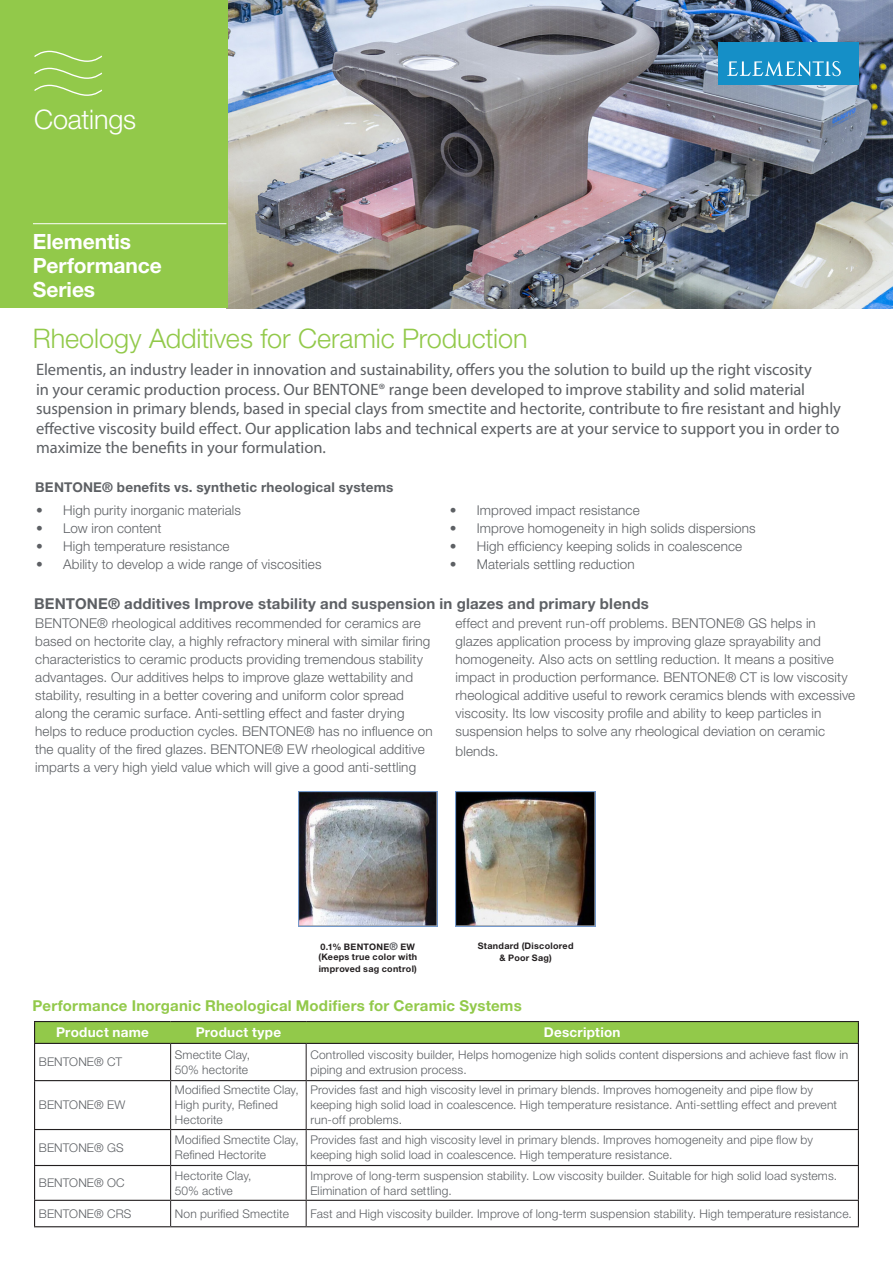
<style>
.page{position:relative;width:893px;height:1263px;background:#fff}
.page>*{position:absolute;margin:0;border:0;box-sizing:border-box;transform-origin:0 0}
.t1{font:300 27px "Helvetica Neue LT Std";letter-spacing:-.005em;color:#92c94a}
.t2{font:300 27px "Helvetica Neue LT Std";letter-spacing:-.005em;color:#fff}
.t3{font:700 21px/24px "Helvetica Neue LT Std";letter-spacing:-.005em;color:#fff}
.t4{font:16.5px/19.5px "Myriad Pro";letter-spacing:-.005em;color:#5d6064}
.t5{font:700 15px "Helvetica Neue LT Std";letter-spacing:.015em;color:#5d6064}
.t6{font:700 15px "Helvetica Neue LT Std";letter-spacing:.015em;color:#92c94a}
.t7{font:300 13.5px/18px "Helvetica Neue LT Std";letter-spacing:.01em;color:#5d6064}
.t8{font:700 13.5px "Helvetica Neue LT Std";letter-spacing:.015em;color:#5d6064}
.t9{font:700 13.5px "Helvetica Neue LT Std";letter-spacing:.02em;color:#fff}
.t10{font:300 12px/15px "Helvetica Neue LT Std";letter-spacing:.015em;color:#5d6064}
.t11{font:700 9px/10.5px "Helvetica Neue LT Std";letter-spacing:.03em;color:#231f20}
.s1{font-size:10.5px;color:#5d6064}
</style>
<div class="page">
<hr style="left:170px;top:1044px;width:1px;height:36px;background:#231f20">
<hr style="left:306px;top:1044px;width:1px;height:36px;background:#231f20">
<hr style="left:170px;top:1081px;width:1px;height:48px;background:#231f20">
<hr style="left:306px;top:1081px;width:1px;height:48px;background:#231f20">
<hr style="left:170px;top:1130px;width:1px;height:35px;background:#231f20">
<hr style="left:306px;top:1130px;width:1px;height:35px;background:#231f20">
<hr style="left:170px;top:1166px;width:1px;height:34px;background:#231f20">
<hr style="left:306px;top:1166px;width:1px;height:34px;background:#231f20">
<svg style="left:170px;top:1201px;width:1px;height:25px"></svg>
<svg style="left:306px;top:1201px;width:1px;height:25px"></svg>
<svg style="left:34px;top:1021px;width:825px;height:22px;background:#8bbe47"></svg>
<hr style="left:34px;top:1043px;width:137px;height:1px;background:#231f20">
<hr style="left:34px;top:1044px;width:1px;height:36px;background:#231f20">
<hr style="left:171px;top:1043px;width:135px;height:1px;background:#231f20">
<hr style="left:306px;top:1043px;width:553px;height:1px;background:#231f20">
<hr style="left:858px;top:1044px;width:1px;height:36px;background:#231f20">
<hr style="left:34px;top:1080px;width:137px;height:1px;background:#231f20">
<hr style="left:34px;top:1081px;width:1px;height:48px;background:#231f20">
<hr style="left:171px;top:1080px;width:135px;height:1px;background:#231f20">
<hr style="left:306px;top:1080px;width:553px;height:1px;background:#231f20">
<hr style="left:858px;top:1081px;width:1px;height:48px;background:#231f20">
<hr style="left:34px;top:1129px;width:137px;height:1px;background:#231f20">
<hr style="left:34px;top:1130px;width:1px;height:35px;background:#231f20">
<hr style="left:171px;top:1129px;width:135px;height:1px;background:#231f20">
<hr style="left:34px;top:1166px;width:1px;height:34px;background:#231f20">
<hr style="left:306px;top:1129px;width:553px;height:1px;background:#231f20">
<hr style="left:858px;top:1130px;width:1px;height:35px;background:#231f20">
<hr style="left:858px;top:1166px;width:1px;height:34px;background:#231f20">
<hr style="left:34px;top:1165px;width:137px;height:1px;background:#231f20">
<hr style="left:171px;top:1165px;width:135px;height:1px;background:#231f20">
<hr style="left:34px;top:1200px;width:137px;height:1px;background:#231f20">
<svg style="left:34px;top:1201px;width:1px;height:25px"></svg>
<hr style="left:171px;top:1200px;width:135px;height:1px;background:#231f20">
<hr style="left:306px;top:1165px;width:553px;height:1px;background:#231f20">
<hr style="left:306px;top:1200px;width:553px;height:1px;background:#231f20">
<svg style="left:858px;top:1201px;width:1px;height:25px"></svg>
<hr style="left:34px;top:1226px;width:137px;height:1px;background:#231f20">
<hr style="left:171px;top:1226px;width:135px;height:1px;background:#231f20">
<hr style="left:306px;top:1226px;width:553px;height:1px;background:#231f20">
<img style="left:455px;top:791px;width:141px;height:135px">
<img style="left:298px;top:792px;width:139px;height:134px">
<img style="left:226px;top:0;width:667px;height:309px">
<div style="left:0;top:0;width:227px;height:308px;background:#92c94a"></div>
<hr style="left:33px;top:223px;width:193px;height:1px;background:#fff">
<svg style="left:34px;top:50px;width:68px;height:46px"></svg>
<div style="left:719px;top:43px;width:140px;height:42px;background:#158fc7"></div>
<svg style="left:727px;top:61px;width:114px;height:16px"></svg>
<h1 class="t2" style="left:34px;top:103px;width:104px">Coatings</h1>
<h2 class="t3" style="left:33px;top:229px;width:131px">Elementis<br>Performance<br>Series</h2>
<h1 class="t1" style="left:33px;top:322px;width:496px">Rheology Additives for Ceramic Production</h1>
<p class="t4" style="left:36px;top:359px;width:806px">Elementis, an industry leader in innovation and sustainability, offers you the solution to build up the right viscosity<br>in your ceramic production process. Our BENTONE® range been developed to improve stability and solid material suspension in primary blends, based in special clays from smectite and hectorite, contribute to fire resistant and highly effective viscosity build effect. Our application labs and technical experts are at your service to support you in order to maximize the benefits in your formulation.</p>
<p class="t8" style="left:35px;top:479px;width:360px">BENTONE® benefits vs. synthetic rheological systems</p>
<p class="t7" style="left:36px;top:501px;width:206px">• High purity inorganic materials</p>
<p class="t7" style="left:36px;top:519px;width:127px">• Low iron content</p>
<p class="t7" style="left:36px;top:537px;width:195px">• High temperature resistance</p>
<p class="t7" style="left:36px;top:555px;width:287px">• Ability to develop a wide range of viscosities</p>
<p class="t7" style="left:450px;top:501px;width:191px">• Improved impact resistance</p>
<p class="t7" style="left:450px;top:519px;width:307px">• Improve homogeneity in high solids dispersions</p>
<p class="t7" style="left:450px;top:537px;width:294px">• High efficiency keeping solids in coalescence</p>
<p class="t7" style="left:450px;top:555px;width:186px">• Materials settling reduction</p>
<p class="t5" style="left:34px;top:594px;width:616px">BENTONE® additives Improve stability and suspension in glazes and primary blends</p>
<p class="t7" style="left:35px;top:614px;width:399px">BENTONE® rheological additives recommended for ceramics are based on hectorite clay, a highly refractory mineral with similar firing characteristics to ceramic products providing tremendous stability advantages. Our additives helps to improve glaze wettability and stability, resulting in a better covering and uniform color spread along the ceramic surface. Anti-settling effect and faster drying helps to reduce production cycles. BENTONE® has no influence on the quality of the fired glazes. BENTONE® EW rheological additive imparts a very high yield value which will give a good anti-settling</p>
<p class="t7" style="left:455px;top:614px;width:401px">effect and prevent run-off problems. BENTONE® GS helps in glazes application process by improving glaze sprayability and homogeneity. Also acts on settling reduction. It means a positive impact in production performance. BENTONE® CT is low viscosity rheological additive useful to rework ceramics blends with excessive viscosity. Its low viscosity profile and ability to keep particles in suspension helps to solve any rheological deviation on ceramic</p>
<p class="t7" style="left:455px;top:742px;width:45px">blends.</p>
<p class="t11" style="left:318px;top:941px;width:100px">0.1% BENTONE<span class="s1">®</span> EW (Keeps true color with</p>
<p class="t11" style="left:319px;top:963px;width:100px">improved sag control)</p>
<p class="t11" style="left:478px;top:939px;width:97px;line-height:12px;text-align:center">Standard (Discolored &amp; Poor Sag)</p>
<p class="t6" style="left:33px;top:996px;width:491px">Performance Inorganic Rheological Modifiers for Ceramic Systems</p>
<p class="t9" style="left:56px;top:1024px;width:94px">Product name</p>
<p class="t9" style="left:196px;top:1024px;width:87px">Product type</p>
<p class="t9" style="left:544px;top:1024px;width:78px">Description</p>
<p class="t10" style="left:39px;top:1054px;width:85px">BENTONE® CT</p>
<p class="t10" style="left:175px;top:1047px;width:77px">Smectite Clay,<br>50% hectorite</p>
<p class="t10" style="left:310px;top:1047px;width:539px">Controlled viscosity builder, Helps homogenize high solids content dispersions and achieve fast flow in piping and extrusion process.</p>
<p class="t10" style="left:39px;top:1097px;width:88px">BENTONE® EW</p>
<p class="t10" style="left:175px;top:1082px;width:125px">Modified Smectite Clay,<br>High purity, Refined<br>Hectorite</p>
<p class="t10" style="left:310px;top:1082px;width:528px">Provides fast and high viscosity level in primary blends. Improves homogeneity and pipe flow by keeping high solid load in coalescence. High temperature resistance. Anti-settling effect and prevent run-off problems.</p>
<p class="t10" style="left:39px;top:1140px;width:86px">BENTONE® GS</p>
<p class="t10" style="left:175px;top:1132px;width:125px">Modified Smectite Clay,<br>Refined Hectorite</p>
<p class="t10" style="left:310px;top:1132px;width:504px">Provides fast and high viscosity level in primary blends. Improves homogeneity and pipe flow by keeping high solid load in coalescence. High temperature resistance.</p>
<p class="t10" style="left:39px;top:1175px;width:87px">BENTONE® OC</p>
<p class="t10" style="left:175px;top:1168px;width:78px">Hectorite Clay,<br>50% active</p>
<p class="t10" style="left:310px;top:1168px;width:528px">Improve of long-term suspension stability. Low viscosity builder. Suitable for high solid load systems.<br>Elimination of hard settling.</p>
<p class="t10" style="left:39px;top:1206px;width:94px">BENTONE® CRS</p>
<p class="t10" style="left:175px;top:1206px;width:116px">Non purified Smectite</p>
<p class="t10" style="left:310px;top:1206px;width:543px">Fast and High viscosity builder. Improve of long-term suspension stability. High temperature resistance.</p>
</div>
